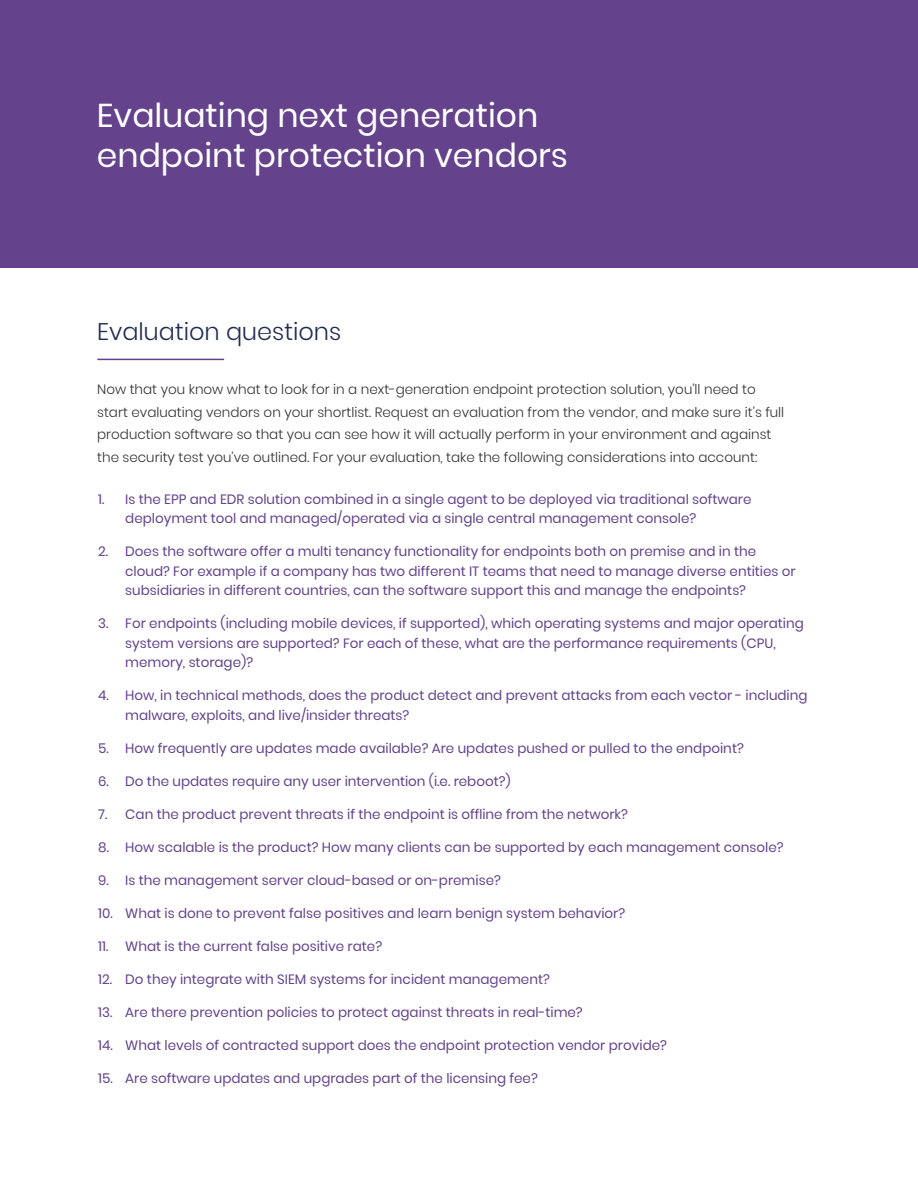
<style>
.page{position:relative;width:918px;height:1188px;background:#fff}
.page>*{position:absolute;margin:0;border:0;box-sizing:border-box;transform-origin:0 0}
.t1{font:33px/39.6px "Poppins";color:#fff}
.t2{font:300 24px "Poppins";color:#212c52}
.t3{font:13.5px/19.5px "Poppins";color:#64428c}
.t4{font:300 13.5px/22.5px "Poppins";color:#333}
</style>
<div class="page">
<div style="left:0;top:0;width:918px;height:268px;background:#64428c"></div>
<hr style="left:97px;top:359px;width:127px;height:1px;background:#64428c">
<h1 class="t1" style="left:97px;top:96px;width:473px">Evaluating next generation endpoint protection vendors</h1>
<h2 class="t2" style="left:97px;top:318px;width:246px">Evaluation questions</h2>
<p class="t4" style="left:97px;top:378px;width:689px">Now that you know what to look for in a next-generation endpoint protection solution, you’ll need to start evaluating vendors on your shortlist. Request an evaluation from the vendor, and make sure it’s full production software so that you can see how it will actually perform in your environment and against the security test you’ve outlined. For your evaluation, take the following considerations into account:</p>
<p class="t3" style="left:125px;top:489px;width:628px;text-indent:-27px">1. Is the EPP and EDR solution combined in a single agent to be deployed via traditional software deployment tool and managed/operated via a single central management console?</p>
<p class="t3" style="left:125px;top:542px;width:672px;text-indent:-27px">2. Does the software offer a multi tenancy functionality for endpoints both on premise and in the cloud? For example if a company has two different IT teams that need to manage diverse entities or subsidiaries in different countries, can the software support this and manage the endpoints?</p>
<p class="t3" style="left:125px;top:614px;width:680px;text-indent:-27px">3. For endpoints (including mobile devices, if supported), which operating systems and major operating system versions are supported? For each of these, what are the performance requirements (CPU, memory, storage)?</p>
<p class="t3" style="left:125px;top:686px;width:684px;text-indent:-27px">4. How, in technical methods, does the product detect and prevent attacks from each vector - including malware, exploits, and live/insider threats?</p>
<p class="t3" style="left:98px;top:738px;width:647px">5. How frequently are updates made available? Are updates pushed or pulled to the endpoint?</p>
<p class="t3" style="left:98px;top:771px;width:414px">6. Do the updates require any user intervention (i.e. reboot?)</p>
<p class="t3" style="left:98px;top:804px;width:531px">7. Can the product prevent threats if the endpoint is offline from the network?</p>
<p class="t3" style="left:98px;top:837px;width:687px">8. How scalable is the product? How many clients can be supported by each management console?</p>
<p class="t3" style="left:98px;top:870px;width:404px">9. Is the management server cloud-based or on-premise?</p>
<p class="t3" style="left:98px;top:903px;width:528px">10. What is done to prevent false positives and learn benign system behavior?</p>
<p class="t3" style="left:98px;top:936px;width:285px">11. What is the current false positive rate?</p>
<p class="t3" style="left:98px;top:969px;width:453px">12. Do they integrate with SIEM systems for incident management?</p>
<p class="t3" style="left:98px;top:1002px;width:486px">13. Are there prevention policies to protect against threats in real-time?</p>
<p class="t3" style="left:98px;top:1035px;width:570px">14. What levels of contracted support does the endpoint protection vendor provide?</p>
<p class="t3" style="left:98px;top:1068px;width:441px">15. Are software updates and upgrades part of the licensing fee?</p>
</div>
